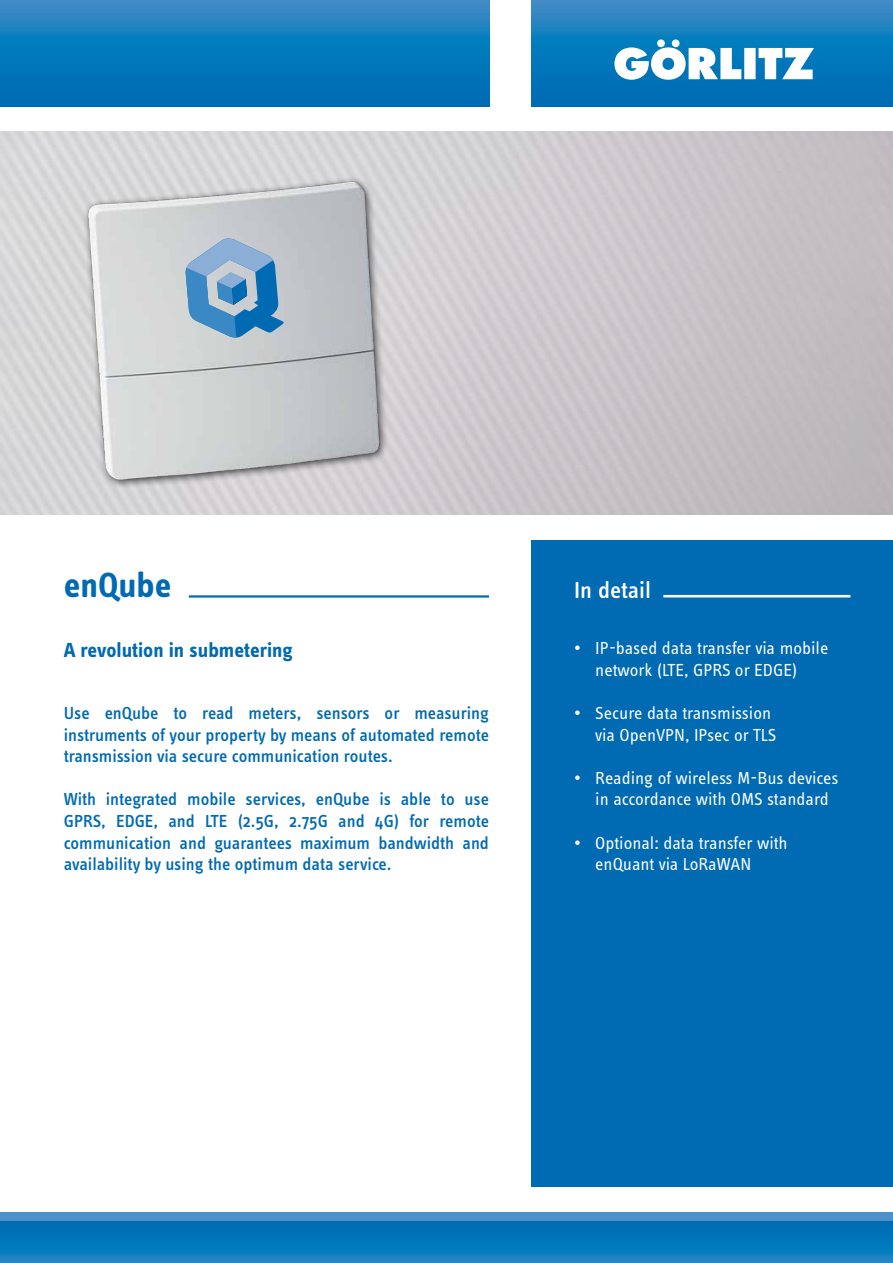
<style>
.page{position:relative;width:893px;height:1263px;background:#fff}
.page>*{position:absolute;margin:0;border:0;box-sizing:border-box;transform-origin:0 0}
.t1{font:700 36px "Info OT Text";color:#006ab3}
.t2{font:500 24px "Info OT Text";color:#fff}
.t3{font:700 21px "Info OT Text";color:#006ab3}
.t4{font:500 18px/21.6px "Info OT Text";color:#006ab3;text-align:justify}
.t5{font:18px/21.6px "Info OT Text";color:#fff}
</style>
<div class="page">
<svg style="left:531px;top:0;width:362px;height:106px;background:#127bbc"></svg>
<div style="left:531px;top:540px;width:362px;height:646px;background:#006ab3"></div>
<svg style="left:0;top:1220px;width:893px;height:43px;background:#0878ba"></svg>
<div style="left:0;top:1212px;width:893px;height:8px;background:#4f90c8"></div>
<svg style="left:0;top:0;width:489px;height:106px;background:#0f7abc"></svg>
<svg style="left:614px;top:47px;width:200px;height:33px"></svg>
<div style="left:657px;top:39px;width:8px;height:8px;background:#fff;border-radius:50%"></div>
<div style="left:672px;top:39px;width:7px;height:8px;background:#fff;border-radius:50%"></div>
<hr style="left:663px;top:595px;width:187px;height:2px;background:#fff">
<hr style="left:189px;top:595px;width:300px;height:3px;background:#006ab3">
<img style="left:69px;top:162px;width:333px;height:338px">
<svg style="left:185px;top:236px;width:100px;height:104px;background:#7da7c9"></svg>
<h1 class="t1" style="left:64px;top:564px;width:109px">enQube</h1>
<p class="t3" style="left:64px;top:637px;width:230px">A revolution in submetering</p>
<p class="t4" style="left:64px;top:702px;width:427px">Use enQube to read meters, sensors or measuring instruments of your property by means of automated remote transmission via secure communication routes.</p>
<p class="t4" style="left:64px;top:788px;width:427px">With integrated mobile services, enQube is able to use GPRS, EDGE, and LTE (2.5G, 2.75G and 4G) for remote communication and guarantees maximum bandwidth and availability by using the optimum data service.</p>
<h2 class="t2" style="left:574px;top:575px;width:78px">In detail</h2>
<p class="t5" style="left:574px;top:637px;width:256px;text-align:center">• IP-based data transfer via mobile network (LTE, GPRS or EDGE)</p>
<p class="t5" style="left:574px;top:702px;width:204px;text-align:right">• Secure data transmission via OpenVPN, IPsec or TLS</p>
<p class="t5" style="left:595px;top:767px;width:245px;text-indent:-21px">• Reading of wireless M-Bus devices in accordance with OMS standard</p>
<p class="t5" style="left:595px;top:831px;width:194px;text-indent:-21px">• Optional: data transfer with enQuant via LoRaWAN</p>
</div>
